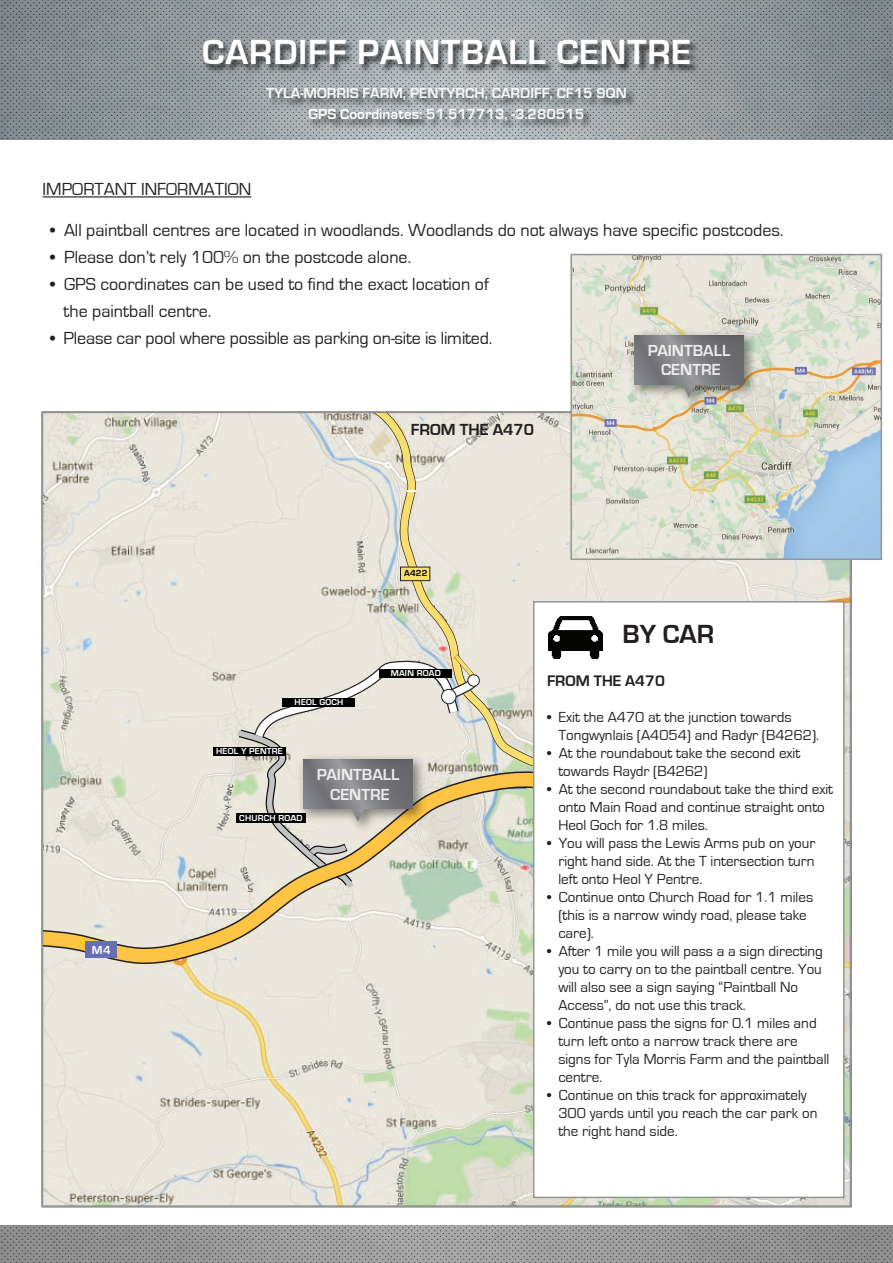
<style>
.page{position:relative;width:893px;height:1263px;background:#fff}
.page>*{position:absolute;margin:0;border:0;box-sizing:border-box;transform-origin:0 0}
.t1{font:700 36px "Eurostile";letter-spacing:.025em;color:#fff}
.t2{font:700 27px "Eurostile";color:#231f20}
.t3{font:18px/27px "Eurostile";color:#231f20}
.t4{font:700 16.5px/19.8px "Eurostile";color:#fff;text-align:center}
.t5{font:700 16.5px "Eurostile";color:#231f20}
.t6{font:700 15.75px "Eurostile";color:#231f20}
.t7{font:15px/18px "Eurostile";color:#231f20}
.t8{font:700 15px/21px "Eurostile";color:#f6f8f8;text-align:center}
.t9{font:700 12px "Eurostile";color:#fff}
.t10{font:700 9px "Eurostile";letter-spacing:.025em;color:#fff}
.t11{font:700 9px "Eurostile";color:#000001}
.s1{color:#fff}
</style>
<div class="page">
<img style="left:0;top:0;width:892px;height:139px">
<img style="left:0;top:1225px;width:892px;height:38px">
<img style="left:263px;top:85px;width:375px;height:29px">
<img style="left:305px;top:105px;width:291px;height:30px">
<img style="left:200px;top:31px;width:504px;height:54px">
<hr style="left:43px;top:196px;width:208px;height:2px;background:#231f20">
<img style="left:45px;top:415px;width:803px;height:789px">
<svg style="left:45px;top:761px;width:488px;height:213px;background:#e8e5d9"></svg>
<svg style="left:45px;top:765px;width:488px;height:205px;background:#e2decc"></svg>
<svg style="left:361px;top:415px;width:228px;height:363px;background:#e4e0d2"></svg>
<img style="left:573px;top:257px;width:306px;height:300px">
<div style="left:570px;top:254px;width:312px;height:306px;border:2px solid #939598"></div>
<svg style="left:407px;top:490px;width:9px;height:2px"></svg>
<div style="left:400px;top:567px;width:30px;height:14px;background:#f8de6e;border:1px solid #231f20"></div>
<div style="left:85px;top:941px;width:32px;height:17px;background:#656fb5"></div>
<div style="left:236px;top:813px;width:70px;height:10px;background:#000001"></div>
<div style="left:213px;top:747px;width:72px;height:9px;background:#000001"></div>
<div style="left:533px;top:601px;width:311px;height:597px;background:#fff;border:2px solid #939598"></div>
<img style="left:624px;top:326px;width:138px;height:90px">
<svg style="left:634px;top:384px;width:109px;height:14px;background:#adab9e"></svg>
<svg style="left:634px;top:335px;width:109px;height:1px"></svg>
<svg style="left:634px;top:336px;width:109px;height:48px;background:#7b7b7f"></svg>
<svg style="left:237px;top:654px;width:246px;height:235px;background:#d2cdbc"></svg>
<svg style="left:303px;top:759px;width:109px;height:1px"></svg>
<svg style="left:303px;top:760px;width:109px;height:48px;background:#7b7b7f"></svg>
<img style="left:549px;top:617px;width:53px;height:42px">
<h1 class="t1" style="left:202px;top:32px;width:490px">CARDIFF PAINTBALL CENTRE</h1>
<p class="t8" style="left:266px;top:83px;width:362px">TYLA-MORRIS FARM, PENTYRCH, CARDIFF, CF15 9QN<br><span class="s1">GPS Coordinates:</span> 51.517713, -3.280515</p>
<p class="t3" style="left:43px;top:176px;width:210px">IMPORTANT INFORMATION</p>
<p class="t3" style="left:50px;top:217px;width:735px">• All paintball centres are located in woodlands. Woodlands do not always have specific postcodes.</p>
<p class="t3" style="left:50px;top:244px;width:362px">• Please don’t rely 100% on the postcode alone.</p>
<p class="t3" style="left:64px;top:271px;width:426px;text-indent:-14px">• GPS coordinates can be used to find the exact location of the paintball centre.</p>
<p class="t3" style="left:50px;top:325px;width:443px">• Please car pool where possible as parking on-site is limited.</p>
<p class="t4" style="left:647px;top:341px;width:85px">PAINTBALL<br>CENTRE</p>
<p class="t5" style="left:411px;top:420px;width:125px">FROM THE A470</p>
<p class="t9" style="left:92px;top:943px;width:20px">M4</p>
<p class="t11" style="left:404px;top:569px;width:25px">A422</p>
<p class="t10" style="left:294px;top:697px;width:50px">HEOL GOCH</p>
<p class="t10" style="left:391px;top:668px;width:52px">MAIN ROAD</p>
<p class="t10" style="left:216px;top:746px;width:68px">HEOL Y PENTRE</p>
<p class="t4" style="left:316px;top:765px;width:85px">PAINTBALL<br>CENTRE</p>
<p class="t10" style="left:239px;top:813px;width:65px">CHURCH ROAD</p>
<h2 class="t2" style="left:622px;top:620px;width:93px">BY CAR</h2>
<p class="t6" style="left:547px;top:672px;width:119px">FROM THE A470</p>
<p class="t7" style="left:558px;top:708px;width:262px;text-indent:-11px">• Exit the A470 at the junction towards<br>Tongwynlais (A4054) and Radyr (B4262).</p>
<p class="t7" style="left:558px;top:744px;width:243px;text-indent:-11px">• At the roundabout take the second exit towards Raydr (B4262)</p>
<p class="t7" style="left:558px;top:780px;width:276px;text-indent:-11px">• At the second roundabout take the third exit onto Main Road and continue straight onto<br>Heol Goch for 1.8 miles.</p>
<p class="t7" style="left:558px;top:834px;width:258px;text-align:justify;text-indent:-11px">• You will pass the Lewis Arms pub on your right hand side. At the T intersection turn left onto Heol Y Pentre.</p>
<p class="t7" style="left:558px;top:888px;width:256px;text-indent:-11px">• Continue onto Church Road for 1.1 miles (this is a narrow windy road, please take care).</p>
<p class="t7" style="left:558px;top:942px;width:266px;text-indent:-11px">• After 1 mile you will pass a a sign directing you to carry on to the paintball centre. You will also see a sign saying “Paintball No Access”, do not use this track.</p>
<p class="t7" style="left:558px;top:1014px;width:272px;text-indent:-11px">• Continue pass the signs for 0.1 miles and turn left onto a narrow track there are signs for Tyla Morris Farm and the paintball centre.</p>
<p class="t7" style="left:558px;top:1086px;width:260px;text-indent:-11px">• Continue on this track for approximately<br>300 yards until you reach the car park on the right hand side.</p>
</div>
